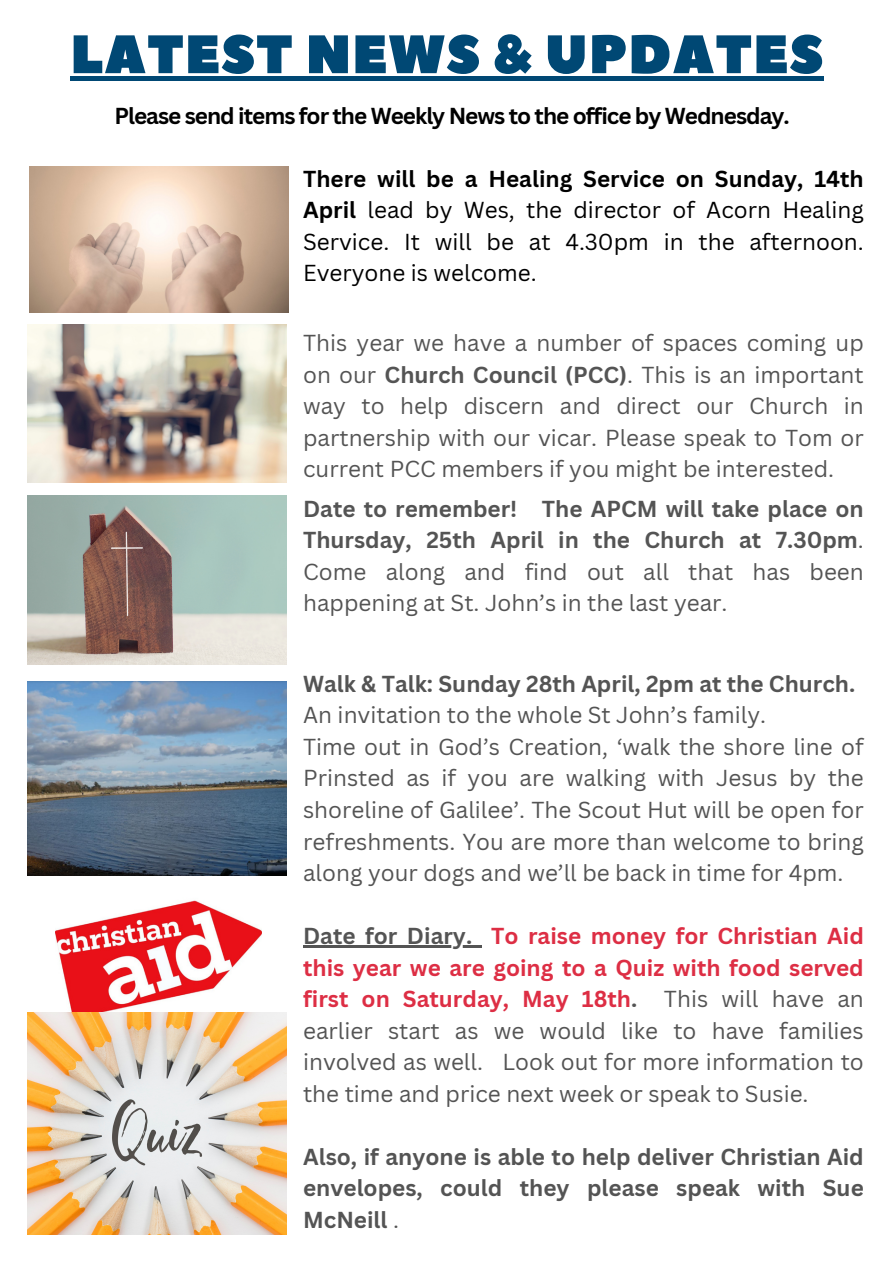
<style>
.page{position:relative;width:894px;height:1264px;background:#fff}
.page>*{position:absolute;margin:0;border:0;box-sizing:border-box;transform-origin:0 0}
.t1{font:54px "Peace Sans";letter-spacing:.02em;color:#004874}
.t2{font:22.5px/31.5px "Canva Sans";color:#545454;text-align:justify}
.t3{font:700 22.5px/31.5px "Canva Sans";color:#545454;text-align:justify}
.t4{font:22.5px/31.5px "Canva Sans";color:#000;text-align:justify}
.t5{font:700 22.5px "Canva Sans";letter-spacing:-.045em;color:#000}
.s1{font-weight:700}
.s2{font-weight:400}
.s3{font-weight:700;color:#dd2e44}
</style>
<div class="page">
<img style="left:29px;top:166px;width:259px;height:147px">
<img style="left:27px;top:681px;width:259px;height:194px">
<img style="left:28px;top:325px;width:258px;height:157px">
<img style="left:28px;top:495px;width:258px;height:169px">
<img style="left:56px;top:900px;width:206px;height:112px">
<img style="left:27px;top:1012px;width:259px;height:222px">
<hr style="left:70px;top:77px;width:754px;height:4px;background:#004874">
<hr style="left:303px;top:945px;width:169px;height:2px;background:#545454">
<svg style="left:472px;top:945px;width:9px;height:2px"></svg>
<h1 class="t1" style="left:70px;top:19px;width:754px">LATEST NEWS &amp; UPDATES</h1>
<p class="t5" style="left:114px;top:99px;width:676px">Please send items for the Weekly News to the office by Wednesday.</p>
<p class="t4" style="left:303px;top:162px;width:562px"><span class="s1">There will be a Healing Service on Sunday, 14th April</span> lead by Wes, the director of Acorn Healing Service. It will be at 4.30pm in the afternoon.<br>Everyone is welcome.</p>
<p class="t2" style="left:303px;top:326px;width:562px">This year we have a number of spaces coming up on our <span class="s1">Church Council (PCC)</span>. This is an important way to help discern and direct our Church in partnership with our vicar. Please speak to Tom or current PCC members if you might be interested.</p>
<p class="t3" style="left:303px;top:492px;width:562px">Date to remember! The APCM will take place on Thursday, 25th April in the Church at 7.30pm<span class="s2">.<br>Come along and find out all that has been happening at St. John’s in the last year.</span></p>
<p class="t3" style="left:303px;top:667px;width:553px">Walk &amp; Talk: Sunday 28th April, 2pm at the Church.</p>
<p class="t2" style="left:303px;top:699px;width:562px;text-align:left">An invitation to the whole St John’s family.<br>Time out in God’s Creation, ‘walk the shore line of Prinsted as if you are walking with Jesus by the shoreline of Galilee’. The Scout Hut will be open for refreshments. You are more than welcome to bring along your dogs and we’ll be back in time for 4pm.</p>
<p class="t2" style="left:303px;top:919px;width:562px"><span class="s1">Date for Diary.</span> <span class="s3">To raise money for Christian Aid this year we are going to a Quiz with food served first on Saturday, May 18th</span><span class="s1">.</span> This will have an earlier start as we would like to have families involved as well. Look out for more information to the time and price next week or speak to Susie.</p>
<p class="t3" style="left:303px;top:1140px;width:562px">Also, if anyone is able to help deliver Christian Aid envelopes, could they please speak with Sue McNeill <span class="s2">.</span></p>
</div>
